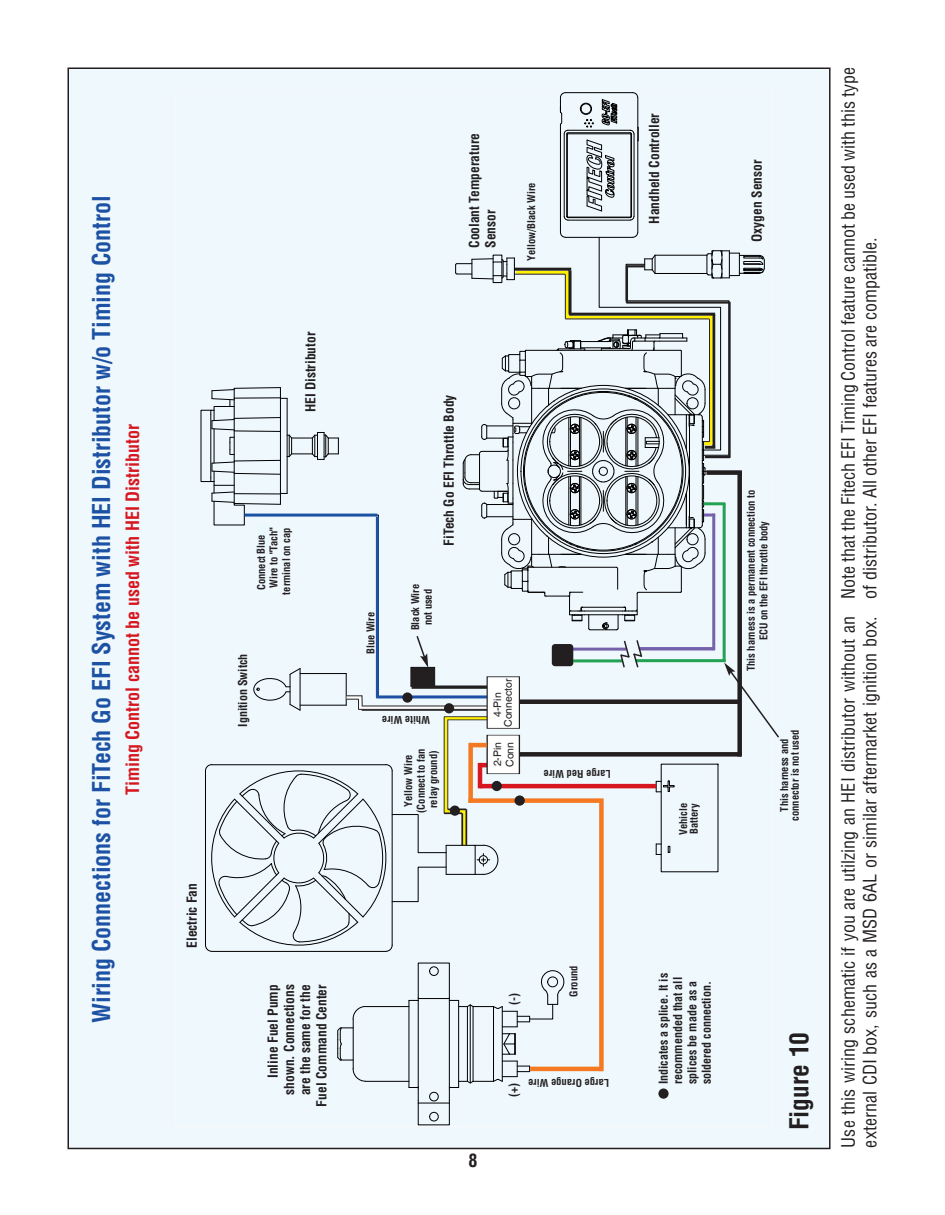
<style>
.page{position:relative;width:945px;height:1215px;background:#fff}
.page>*{position:absolute;margin:0;border:0;box-sizing:border-box;transform-origin:0 0}
.t1{font:700 condensed 25.5px "Helvetica";color:#231f20}
.t2{font:700 condensed 24px "Helvetica";color:#1c51a3}
.t3{font:condensed 18px/21.6px "Helvetica";color:#231f20}
.t4{font:700 condensed 18px "Helvetica";color:#d7171f}
.t5{font:700 condensed 18px "Helvetica";color:#231f20}
.t6{font:700 condensed 13.5px/16.2px "Helvetica";color:#231f20}
.t7{font:700 condensed 12px/14.4px "Helvetica";color:#231f20}
.t8{font:700 condensed 10.5px/12.6px "Helvetica";color:#231f20;text-align:center}
.t9{font:10.5px/10.5px "Helvetica";color:#231f20;text-align:center}
</style>
<div class="page">
<div style="left:68px;top:68px;width:762px;height:1080px;background:#eef8fd"></div>
<hr style="left:411px;top:686px;width:77px;height:1px;background:#000">
<div style="left:411px;top:667px;width:24px;height:19px;border:1px solid #000"></div>
<svg style="left:415px;top:636px;width:13px;height:32px"></svg>
<hr style="left:412px;top:686px;width:76px;height:3px;background:#231f20">
<div style="left:412px;top:668px;width:22px;height:18px;background:#231f20"></div>
<div style="left:737px;top:472px;width:5px;height:285px;background:#231f20"></div>
<hr style="left:359px;top:706px;width:128px;height:3px;background:#fff">
<hr style="left:376px;top:695px;width:111px;height:3px;background:#1c51a3">
<hr style="left:362px;top:706px;width:125px;height:1px;background:#231f20">
<hr style="left:359px;top:709px;width:128px;height:1px;background:#231f20">
<div style="left:444px;top:703px;width:10px;height:10px;background:#231f20;border-radius:50%"></div>
<svg style="left:210px;top:387px;width:169px;height:324px"></svg>
<svg style="left:455px;top:92px;width:324px;height:647px"></svg>
<hr style="left:565px;top:319px;width:144px;height:1px;background:#231f20">
<hr style="left:565px;top:274px;width:1px;height:45px;background:#231f20">
<hr style="left:709px;top:319px;width:1px;height:123px;background:#231f20">
<div style="left:402px;top:692px;width:11px;height:11px;background:#231f20;border-radius:50%"></div>
<div style="left:257px;top:525px;width:12px;height:29px;background:#eaf7fd"></div>
<hr style="left:418px;top:998px;width:31px;height:1px;background:#000">
<svg style="left:353px;top:1069px;width:13px;height:13px"></svg>
<svg style="left:353px;top:1006px;width:13px;height:13px"></svg>
<hr style="left:366px;top:1081px;width:43px;height:1px;background:#000">
<hr style="left:366px;top:1006px;width:43px;height:1px;background:#000">
<hr style="left:418px;top:999px;width:1px;height:88px;background:#000">
<hr style="left:449px;top:999px;width:1px;height:88px;background:#000">
<hr style="left:458px;top:1000px;width:1px;height:87px;background:#000">
<hr style="left:409px;top:1000px;width:1px;height:87px;background:#000">
<hr style="left:467px;top:1007px;width:1px;height:74px;background:#000">
<hr style="left:470px;top:1005px;width:1px;height:78px;background:#000">
<hr style="left:473px;top:1007px;width:1px;height:74px;background:#000">
<hr style="left:353px;top:1019px;width:1px;height:50px;background:#000">
<hr style="left:493px;top:1007px;width:1px;height:74px;background:#000">
<hr style="left:502px;top:1007px;width:1px;height:74px;background:#000">
<svg style="left:429px;top:1092px;width:10px;height:9px"></svg>
<svg style="left:409px;top:1087px;width:10px;height:16px"></svg>
<svg style="left:337px;top:1027px;width:16px;height:34px"></svg>
<svg style="left:449px;top:1061px;width:81px;height:42px"></svg>
<svg style="left:409px;top:997px;width:10px;height:4px"></svg>
<div style="left:429px;top:1112px;width:9px;height:9px;border:1px solid #000;border-radius:50%"></div>
<div style="left:429px;top:967px;width:9px;height:9px;border:1px solid #000;border-radius:50%"></div>
<svg style="left:668px;top:846px;width:2px;height:7px"></svg>
<svg style="left:656px;top:844px;width:5px;height:11px"></svg>
<svg style="left:656px;top:780px;width:19px;height:13px"></svg>
<svg style="left:449px;top:970px;width:116px;height:85px"></svg>
<hr style="left:530px;top:1067px;width:73px;height:4px;background:#f47921">
<svg style="left:598px;top:798px;width:6px;height:273px;fill:#f47921"></svg>
<svg style="left:473px;top:797px;width:127px;height:8px"></svg>
<hr style="left:481px;top:784px;width:175px;height:4px;background:#d7171f">
<hr style="left:478px;top:763px;width:4px;height:25px;background:#d7171f">
<hr style="left:480px;top:763px;width:26px;height:4px;background:#d7171f">
<hr style="left:444px;top:717px;width:3px;height:95px;background:#fff101">
<hr style="left:444px;top:717px;width:44px;height:3px;background:#fff101">
<div style="left:658px;top:1088px;width:11px;height:11px;background:#231f20;border-radius:50%"></div>
<div style="left:515px;top:795px;width:10px;height:11px;background:#231f20;border-radius:50%"></div>
<div style="left:492px;top:781px;width:10px;height:10px;background:#231f20;border-radius:50%"></div>
<hr style="left:362px;top:710px;width:127px;height:1px;background:#231f20">
<hr style="left:444px;top:716px;width:43px;height:1px;background:#231f20">
<hr style="left:448px;top:720px;width:39px;height:1px;background:#231f20">
<hr style="left:444px;top:717px;width:1px;height:96px;background:#231f20">
<hr style="left:448px;top:720px;width:1px;height:90px;background:#231f20">
<hr style="left:466px;top:809px;width:1px;height:36px;background:#231f20">
<div style="left:487px;top:735px;width:32px;height:38px;background:#fff"></div>
<div style="left:487px;top:735px;width:33px;height:39px;border:1px solid #231f20"></div>
<div style="left:519px;top:752px;width:222px;height:5px;background:#231f20"></div>
<div style="left:446px;top:845px;width:29px;height:30px;border:1px solid #000"></div>
<svg style="left:475px;top:845px;width:23px;height:30px"></svg>
<svg style="left:205px;top:763px;width:261px;height:189px"></svg>
<hr style="left:470px;top:744px;width:17px;height:3px;background:#f47921">
<div style="left:468px;top:743px;width:5px;height:60px;background:#f47921"></div>
<div style="left:487px;top:678px;width:32px;height:50px;background:#fff"></div>
<div style="left:487px;top:676px;width:33px;height:53px;border:1px solid #231f20"></div>
<h2 class="t2" style="left:88px;top:1023px;width:829px;rotate:-90deg">Wiring Connections for FiTech Go EFI System with HEI Distributor w/o Timing Control</h2>
<h3 class="t4" style="left:122px;top:795px;width:372px;rotate:-90deg">Timing Control cannot be used with HEI Distributor</h3>
<p class="t6" style="left:184px;top:948px;width:66px;rotate:-90deg">Electric Fan</p>
<p class="t6" style="left:303px;top:412px;width:82px;rotate:-90deg">HEI Distributor</p>
<p class="t8" style="left:255px;top:595px;width:69px;text-align:right;rotate:-90deg">Connect Green<br>Wire to "Tach" terminal on cap</p>
<p class="t8" style="left:255px;top:554px;width:21px;rotate:-90deg">Blue</p>
<p class="t7" style="left:236px;top:727px;width:74px;rotate:-90deg">Ignition Switch</p>
<p class="t6" style="left:265px;top:1107px;width:124px;text-align:right;rotate:-90deg">Inline Fuel Pump shown. Connections are the same for the<br>Fuel Command Center</p>
<p class="t6" style="left:466px;top:248px;width:116px;rotate:-90deg">Coolant Temperature<br>Sensor</p>
<p class="t8" style="left:525px;top:261px;width:79px;rotate:-90deg">Yellow/Black Wire</p>
<p class="t8" style="left:364px;top:654px;width:44px;rotate:-90deg">Blue Wire</p>
<p class="t6" style="left:441px;top:546px;width:153px;rotate:-90deg">FiTech Go EFI Throttle Body</p>
<p class="t8" style="left:409px;top:630px;width:48px;rotate:-90deg">Black Wire not used</p>
<p class="t8" style="left:430px;top:726px;width:50px;rotate:-180deg">White Wire</p>
<p class="t8" style="left:402px;top:813px;width:66px;rotate:-90deg">Yellow Wire (Connect to fan relay ground)</p>
<p class="t9" style="left:493px;top:727px;width:50px;rotate:-90deg">4-Pin<br>Connector</p>
<p class="t9" style="left:492px;top:767px;width:27px;line-height:12.5px;text-align:left;rotate:-90deg">2-Pin<br>Conn</p>
<p class="t8" style="left:611px;top:780px;width:69px;rotate:-180deg">Large Red Wire</p>
<h3 class="t5" style="left:468px;top:1150px;width:10px">8</h3>
<p class="t7" style="left:507px;top:1005px;width:13px;rotate:-90deg">(-)</p>
<p class="t8" style="left:568px;top:997px;width:32px;rotate:-90deg">Ground</p>
<p class="t7" style="left:507px;top:1097px;width:15px;rotate:-90deg">(+)</p>
<p class="t8" style="left:609px;top:1089px;width:83px;rotate:-180deg">Large Orange Wire</p>
<p class="t6" style="left:646px;top:224px;width:112px;rotate:-90deg">Handheld Controller</p>
<p class="t8" style="left:678px;top:835px;width:33px;line-height:10.5px;text-align:left;rotate:-90deg">Vehicle<br>Battery</p>
<p class="t7" style="left:656px;top:1084px;width:113px;rotate:-90deg">Indicates a splice. It is recommended that all splices be made as a soldered connection.</p>
<p class="t6" style="left:749px;top:242px;width:84px;rotate:-90deg">Oxygen Sensor</p>
<p class="t8" style="left:745px;top:671px;width:183px;rotate:-90deg">This harness is a permanent connection to<br>ECU on the EFI throttle body</p>
<p class="t8" style="left:779px;top:821px;width:93px;line-height:10.5px;rotate:-90deg">This harness and connector is not used</p>
<h1 class="t1" style="left:785px;top:1130px;width:100px;rotate:-90deg">Figure 10</h1>
<h3 class="t3" style="left:838px;top:598px;width:532px;rotate:-90deg">Note that the Fitech EFI Timing Control feature cannot be used with this type of distributor. All other EFI features are compatible.</h3>
<h3 class="t3" style="left:838px;top:1148px;width:533px;rotate:-90deg">Use this wiring schematic if you are utilzing an HEI distributor without an external CDI box, such as a MSD 6AL or similar aftermarket ignition box.</h3>
</div>
